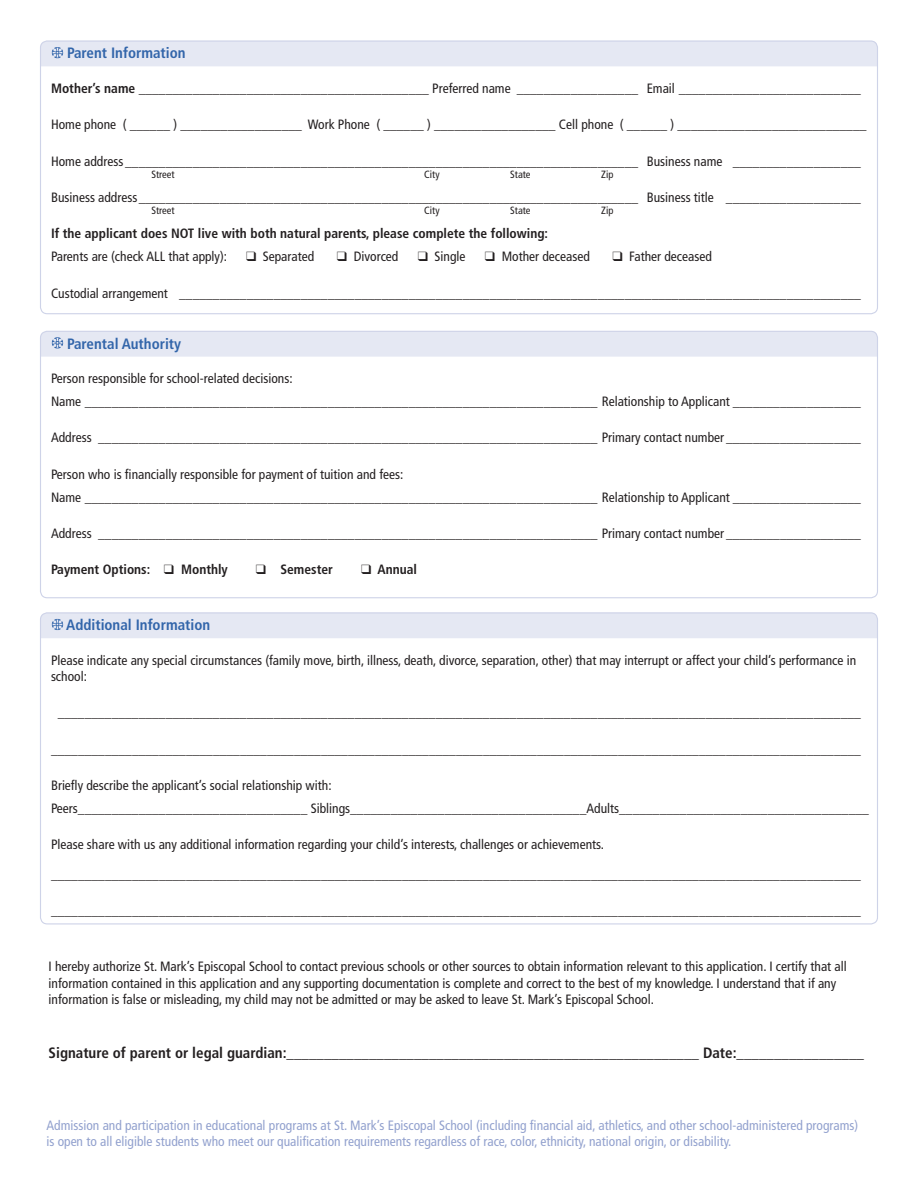
<style>
.page{position:relative;width:918px;height:1188px;background:#fff}
.page>*{position:absolute;margin:0;border:0;box-sizing:border-box;transform-origin:0 0}
.t1{font:700 condensed 15px "Frutiger";color:#231f20}
.t2{font:700 condensed 15px "Frutiger";color:#3265aa}
.t3{font:condensed 13.5px/16.2px "Frutiger";color:#231f20}
.t4{font:condensed 13.5px/16.2px "Frutiger";color:#92a1ce}
.t5{font:700 condensed 13.5px "Frutiger";color:#231f20}
.t6{font:condensed 10.5px "Frutiger";color:#231f20}
.s1{font-weight:700}
</style>
<div class="page">
<svg style="left:40px;top:331px;width:837px;height:26px;background:#e4e7f2"></svg>
<div style="left:42px;top:614px;width:834px;height:24px;background:#e5e8f3"></div>
<div style="left:42px;top:42px;width:834px;height:24px;background:#e5e8f3"></div>
<p class="t2" style="left:67px;top:44px;width:120px">Parent Information</p>
<p class="t3" style="left:51px;top:80px;width:811px"><span class="s1">Mother’s name</span> ___________________________________________ Preferred name __________________ Email ___________________________</p>
<p class="t3" style="left:51px;top:116px;width:817px">Home phone ( ______ ) __________________ Work Phone ( ______ ) __________________ Cell phone ( ______ ) ____________________________</p>
<p class="t3" style="left:51px;top:153px;width:811px">Home address ____________________________________________________________________________ Business name ___________________</p>
<p class="t3" style="left:51px;top:189px;width:811px">Business address__________________________________________________________________________ Business title ____________________</p>
<p class="t5" style="left:51px;top:226px;width:499px">If the applicant does NOT live with both natural parents, please complete the following:</p>
<p class="t3" style="left:51px;top:249px;width:178px">Parents are (check ALL that apply):</p>
<p class="t3" style="left:246px;top:249px;width:70px">❑ Separated</p>
<p class="t3" style="left:337px;top:249px;width:63px">❑ Divorced</p>
<p class="t3" style="left:418px;top:249px;width:49px">❑ Single</p>
<p class="t3" style="left:485px;top:249px;width:106px">❑ Mother deceased</p>
<p class="t3" style="left:613px;top:249px;width:101px">❑ Father deceased</p>
<p class="t3" style="left:51px;top:285px;width:811px">Custodial arrangement _____________________________________________________________________________________________________</p>
<p class="t6" style="left:151px;top:168px;width:25px">Street</p>
<p class="t6" style="left:424px;top:168px;width:17px">City</p>
<p class="t6" style="left:510px;top:168px;width:22px">State</p>
<p class="t6" style="left:601px;top:168px;width:14px">Zip</p>
<p class="t6" style="left:151px;top:204px;width:25px">Street</p>
<p class="t6" style="left:424px;top:204px;width:17px">City</p>
<p class="t6" style="left:510px;top:204px;width:22px">State</p>
<p class="t6" style="left:601px;top:204px;width:14px">Zip</p>
<p class="t2" style="left:67px;top:334px;width:116px">Parental Authority</p>
<p class="t3" style="left:51px;top:370px;width:243px">Person responsible for school-related decisions:</p>
<p class="t3" style="left:51px;top:393px;width:812px">Name ____________________________________________________________________________ Relationship to Applicant ___________________</p>
<p class="t3" style="left:51px;top:430px;width:812px">Address __________________________________________________________________________ Primary contact number ____________________</p>
<p class="t3" style="left:51px;top:466px;width:354px">Person who is financially responsible for payment of tuition and fees:</p>
<p class="t3" style="left:51px;top:489px;width:812px">Name ____________________________________________________________________________ Relationship to Applicant ___________________</p>
<p class="t3" style="left:51px;top:525px;width:812px">Address __________________________________________________________________________ Primary contact number ____________________</p>
<p class="t5" style="left:51px;top:562px;width:178px">Payment Options: ❑ Monthly</p>
<p class="t5" style="left:256px;top:562px;width:79px">❑ Semester</p>
<p class="t5" style="left:361px;top:562px;width:58px">❑ Annual</p>
<p class="t2" style="left:66px;top:616px;width:145px">Additional Information</p>
<p class="t3" style="left:51px;top:652px;width:807px">Please indicate any special circumstances (family move, birth, illness, death, divorce, separation, other) that may interrupt or affect your child’s performance in school:</p>
<p class="t3" style="left:58px;top:705px;width:805px">_______________________________________________________________________________________________________________________</p>
<p class="t3" style="left:51px;top:741px;width:811px">________________________________________________________________________________________________________________________</p>
<p class="t3" style="left:51px;top:777px;width:282px">Briefly describe the applicant’s social relationship with:</p>
<p class="t3" style="left:51px;top:800px;width:819px">Peers__________________________________ Siblings___________________________________Adults_____________________________________</p>
<p class="t3" style="left:51px;top:837px;width:554px">Please share with us any additional information regarding your child’s interests, challenges or achievements.</p>
<p class="t3" style="left:51px;top:866px;width:811px">________________________________________________________________________________________________________________________</p>
<p class="t3" style="left:51px;top:903px;width:811px">________________________________________________________________________________________________________________________</p>
<p class="t3" style="left:49px;top:959px;width:800px">I hereby authorize St. Mark’s Episcopal School to contact previous schools or other sources to obtain information relevant to this application. I certify that all information contained in this application and any supporting documentation is complete and correct to the best of my knowledge. I understand that if any information is false or misleading, my child may not be admitted or may be asked to leave St. Mark’s Episcopal School.</p>
<p class="t1" style="left:49px;top:1043px;width:817px">Signature of parent or legal guardian:_______________________________________________________ Date:_________________</p>
<p class="t4" style="left:46px;top:1118px;width:813px">Admission and participation in educational programs at St. Mark’s Episcopal School (including financial aid, athletics, and other school-administered programs) is open to all eligible students who meet our qualification requirements regardless of race, color, ethnicity, national origin, or disability.</p>
</div>
